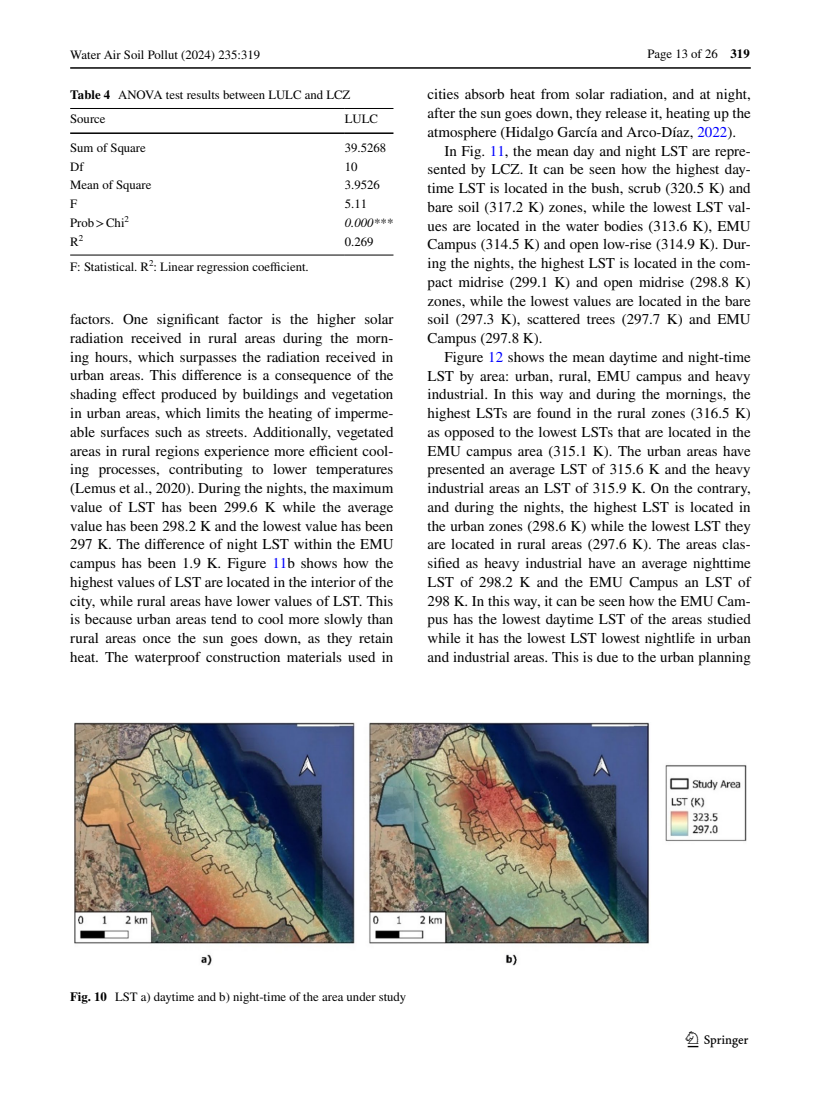
<style>
.page{position:relative;width:821px;height:1106px;background:#fff}
.page>*{position:absolute;margin:0;border:0;box-sizing:border-box;transform-origin:0 0}
.t1{font:22.5px "Springnew Regular 3";color:#000}
.t2{font:15px/18.8px "STIX";color:#000;text-align:justify}
.t3{font:12.75px "STIX";color:#000}
.t4{font:italic 12.75px "STIX";color:#000}
.s1{font-weight:700}
.s2{color:#00f}
</style>
<div class="page">
<hr style="left:70px;top:67px;width:680px;height:2px;background:#000">
<hr style="left:70px;top:108px;width:275px;height:1px;background:#000">
<hr style="left:70px;top:132px;width:275px;height:2px;background:#000">
<hr style="left:345px;top:108px;width:48px;height:1px;background:#000">
<hr style="left:345px;top:132px;width:48px;height:2px;background:#000">
<hr style="left:70px;top:255px;width:275px;height:1px;background:#000">
<hr style="left:345px;top:255px;width:48px;height:1px;background:#000">
<img style="left:74px;top:722px;width:672px;height:243px">
<p class="t3" style="left:70px;top:46px;width:191px">Water Air Soil Pollut (2024) 235:319</p>
<p class="t3" style="left:70px;top:86px;width:282px"><span class="s1">Table 4</span> ANOVA test results between LULC and LCZ</p>
<p class="t3" style="left:70px;top:110px;width:37px">Source</p>
<p class="t3" style="left:345px;top:110px;width:35px">LULC</p>
<p class="t3" style="left:70px;top:139px;width:77px">Sum of Square</p>
<p class="t3" style="left:345px;top:139px;width:43px">39.5268</p>
<p class="t3" style="left:70px;top:158px;width:15px">Df</p>
<p class="t3" style="left:345px;top:158px;width:14px">10</p>
<p class="t3" style="left:70px;top:176px;width:83px">Mean of Square</p>
<p class="t3" style="left:345px;top:176px;width:37px">3.9526</p>
<p class="t3" style="left:70px;top:195px;width:9px">F</p>
<p class="t3" style="left:345px;top:195px;width:24px">5.11</p>
<p class="t3" style="left:70px;top:214px;width:60px">Prob&gt; -Chi<sup>2</sup></p>
<p class="t4" style="left:345px;top:214px;width:49px">0.000***</p>
<p class="t3" style="left:70px;top:232px;width:14px">R<sup>2</sup></p>
<p class="t3" style="left:345px;top:232px;width:30px">0.269</p>
<p class="t3" style="left:70px;top:258px;width:240px">F: Statistical. R<sup>2</sup>: Linear regression coefficient.</p>
<p class="t2" style="left:70px;top:311px;width:325px">factors. One significant factor is the higher solar radiation received in rural areas during the morn&shy;ing hours, which surpasses the radiation received in urban areas. This difference is a consequence of the shading effect produced by buildings and vegetation in urban areas, which limits the heating of imperme&shy;able surfaces such as streets. Additionally, vegetated areas in rural regions experience more efficient cool&shy;ing processes, contributing to lower temperatures (Lemus et al., 2020). During the nights, the maximum value of LST has been 299.6 K while the average value has been 298.2 K and the lowest value has been 297 K. The difference of night LST within the EMU campus has been 1.9 K. Figure <span class="s2">11</span>b shows how the highest values of LST are located in the interior of the city, while rural areas have lower values of LST. This is because urban areas tend to cool more slowly than rural areas once the sun goes down, as they retain heat. The waterproof construction materials used in</p>
<p class="t3" style="left:647px;top:45px;width:104px">Page 13 of 26 <span class="s1">319</span></p>
<p class="t2" style="left:427px;top:86px;width:325px">cities absorb heat from solar radiation, and at night,</p>
<p class="t2" style="left:427px;top:105px;width:325px">after the sun goes down, they release it, heating up the</p>
<p class="t2" style="left:427px;top:123px;width:310px">atmosphere (Hidalgo García and Arco-Díaz, <span class="s2">2022</span>).</p>
<p class="t2" style="left:444px;top:142px;width:308px">In Fig. <span class="s2">11</span>, the mean day and night LST are repre-</p>
<p class="t2" style="left:427px;top:161px;width:325px">sented by LCZ. It can be seen how the highest day-</p>
<p class="t2" style="left:427px;top:180px;width:325px">time LST is located in the bush, scrub (320.5 K) and</p>
<p class="t2" style="left:427px;top:198px;width:325px">bare soil (317.2 K) zones, while the lowest LST val-</p>
<p class="t2" style="left:427px;top:217px;width:325px">ues are located in the water bodies (313.6 K), EMU</p>
<p class="t2" style="left:427px;top:236px;width:325px">Campus (314.5 K) and open low-rise (314.9 K). Dur-</p>
<p class="t2" style="left:427px;top:255px;width:325px">ing the nights, the highest LST is located in the com-</p>
<p class="t2" style="left:427px;top:273px;width:325px">pact midrise (299.1 K) and open midrise (298.8 K)</p>
<p class="t2" style="left:427px;top:292px;width:325px">zones, while the lowest values are located in the bare</p>
<p class="t2" style="left:427px;top:311px;width:325px">soil (297.3 K), scattered trees (297.7 K) and EMU</p>
<p class="t2" style="left:427px;top:330px;width:116px">Campus (297.8 K).</p>
<p class="t2" style="left:444px;top:348px;width:308px">Figure <span class="s2">12</span> shows the mean daytime and night-time</p>
<p class="t2" style="left:427px;top:367px;width:325px">LST by area: urban, rural, EMU campus and heavy</p>
<p class="t2" style="left:427px;top:386px;width:325px">industrial. In this way and during the mornings, the</p>
<p class="t2" style="left:427px;top:405px;width:325px">highest LSTs are found in the rural zones (316.5 K)</p>
<p class="t2" style="left:427px;top:423px;width:325px">as opposed to the lowest LSTs that are located in the</p>
<p class="t2" style="left:427px;top:442px;width:325px">EMU campus area (315.1 K). The urban areas have</p>
<p class="t2" style="left:427px;top:461px;width:325px">presented an average LST of 315.6 K and the heavy</p>
<p class="t2" style="left:427px;top:480px;width:325px">industrial areas an LST of 315.9 K. On the contrary,</p>
<p class="t2" style="left:427px;top:498px;width:325px">and during the nights, the highest LST is located in</p>
<p class="t2" style="left:427px;top:517px;width:325px">the urban zones (298.6 K) while the lowest LST they</p>
<p class="t2" style="left:427px;top:536px;width:325px">are located in rural areas (297.6 K). The areas clas-</p>
<p class="t2" style="left:427px;top:555px;width:325px">sified as heavy industrial have an average nighttime</p>
<p class="t2" style="left:427px;top:573px;width:325px">LST of 298.2 K and the EMU Campus an LST of</p>
<p class="t2" style="left:427px;top:592px;width:325px">298 K. In this way, it can be seen how the EMU Cam-</p>
<p class="t2" style="left:427px;top:611px;width:325px">pus has the lowest daytime LST of the areas studied</p>
<p class="t2" style="left:427px;top:630px;width:325px">while it has the lowest LST lowest nightlife in urban</p>
<p class="t2" style="left:427px;top:648px;width:325px">and industrial areas. This is due to the urban planning</p>
<p class="t3" style="left:70px;top:987px;width:338px"><span class="s1">Fig. 10</span> LST a) daytime and b) night-time of the area under study</p>
<h1 class="t1" style="left:687px;top:1031px;width:62px">1 3</h1>
</div>
